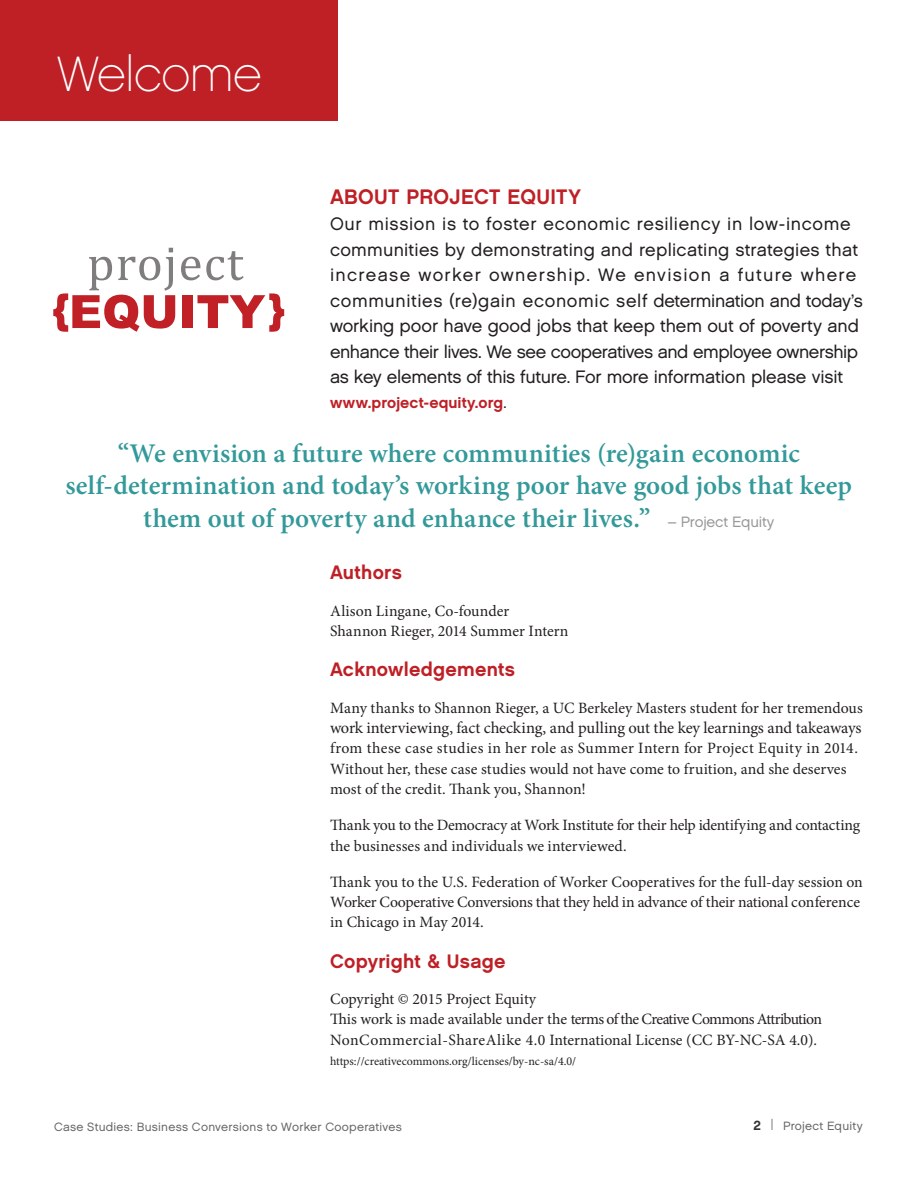
<style>
.page{position:relative;width:918px;height:1188px;background:#fff}
.page>*{position:absolute;margin:0;border:0;box-sizing:border-box;transform-origin:0 0}
.t1{font:49.5px "Chalet Paris Nineteen Sixty";letter-spacing:-.005em;color:#fff}
.t2{font:600 27px/32.4px "Minion Pro";letter-spacing:.005em;color:#399;text-align:center}
.t3{font:21px "Chalet New York Nineteen Sixty";letter-spacing:.01em;color:#be2026}
.t4{font:19.5px "Chalet New York Nineteen Sixty";letter-spacing:.015em;color:#be2026}
.t5{font:18px/25.5px "Chalet London Nineteen Sixty";letter-spacing:.005em;color:#231f20}
.t6{font:16.5px "Minion Pro";letter-spacing:-.005em;color:#231f20}
.t7{font:15.75px/20.2px "Minion Pro";color:#231f20}
.t8{font:15.75px "Chalet New York Nineteen Sixty";letter-spacing:.005em;color:#be2026}
.t9{font:12px "Chalet London Nineteen Sixty";letter-spacing:.02em;color:#666767}
.t10{font:12px "Minion Pro";letter-spacing:-.005em;color:#231f20}
.s1{font-family:"Chalet London Nineteen Sixty";color:#231f20}
.s2{font-family:"Chalet London Nineteen Sixty";font-weight:400;font-size:15px;color:#99999a}
.s3{font-family:"Chalet New York Nineteen Sixty";font-size:13.5px;color:#343433}
.s4{font-size:15px;color:#99999a}
</style>
<div class="page">
<div style="left:0;top:0;width:338px;height:120px;background:#be2026"></div>
<div style="left:182px;top:295px;width:11px;height:33px;background:#c02026"></div>
<svg style="left:197px;top:293px;width:87px;height:39px"></svg>
<svg style="left:53px;top:248px;width:122px;height:84px"></svg>
<svg style="left:181px;top:257px;width:19px;height:23px"></svg>
<svg style="left:206px;top:251px;width:38px;height:29px"></svg>
<h1 class="t1" style="left:57px;top:45px;width:206px">Welcome</h1>
<h3 class="t3" style="left:330px;top:184px;width:252px">ABOUT PROJECT EQUITY</h3>
<p class="t5" style="left:330px;top:211px;width:534px">Our mission is to foster economic resiliency in low-income communities by demonstrating and replicating strategies that increase worker ownership. We envision a future where communities (re)gain economic self determination and today’s working poor have good jobs that keep them out of poverty and enhance their lives. We see cooperatives and employee ownership as key elements of this future. For more information please visit</p>
<p class="t8" style="left:330px;top:393px;width:178px">www.project-equity.org<span class="s1">.</span></p>
<h2 class="t2" style="left:66px;top:437px;width:788px">“We envision a future where communities (re)gain economic self-determination and today’s working poor have good jobs that keep them out of poverty and enhance their lives.” <span class="s2">– Project Equity</span></h2>
<p class="t4" style="left:330px;top:560px;width:74px">Authors</p>
<p class="t7" style="left:330px;top:601px;width:240px">Alison Lingane, Co-founder<br>Shannon Rieger, 2014 Summer Intern</p>
<p class="t4" style="left:330px;top:657px;width:186px">Acknowledgements</p>
<p class="t7" style="left:330px;top:698px;width:534px">Many thanks to Shannon Rieger, a UC Berkeley Masters student for her tremendous</p>
<p class="t6" style="left:330px;top:717px;width:533px">work interviewing, fact checking, and pulling out the key learnings and takeaways</p>
<p class="t7" style="left:330px;top:738px;width:529px">from these case studies in her role as Summer Intern for Project Equity in 2014.<br>Without her, these case studies would not have come to fruition, and she deserves most of the credit. Thank you, Shannon!</p>
<p class="t7" style="left:330px;top:815px;width:532px">Thank you to the Democracy at Work Institute for their help identifying and contacting the businesses and individuals we interviewed.</p>
<p class="t7" style="left:330px;top:872px;width:534px">Thank you to the U.S. Federation of Worker Cooperatives for the full-day session on<br>Worker Cooperative Conversions that they held in advance of their national conference in Chicago in May 2014.</p>
<p class="t4" style="left:330px;top:949px;width:177px">Copyright &amp; Usage</p>
<p class="t7" style="left:330px;top:989px;width:493px">Copyright © 2015 Project Equity<br>This work is made available under the terms of the Creative Commons Attribution<br>NonCommercial-ShareAlike 4.0 International License (CC BY-NC-SA 4.0).</p>
<p class="t10" style="left:330px;top:1053px;width:248px">https://creativecommons.org/licenses/by-nc-sa/4.0/</p>
<p class="t9" style="left:54px;top:1119px;width:349px">Case Studies: Business Conversions to Worker Cooperatives</p>
<p class="t9" style="left:754px;top:1118px;width:111px"><span class="s3">2</span> <span class="s4">|</span> Project Equity</p>
</div>
